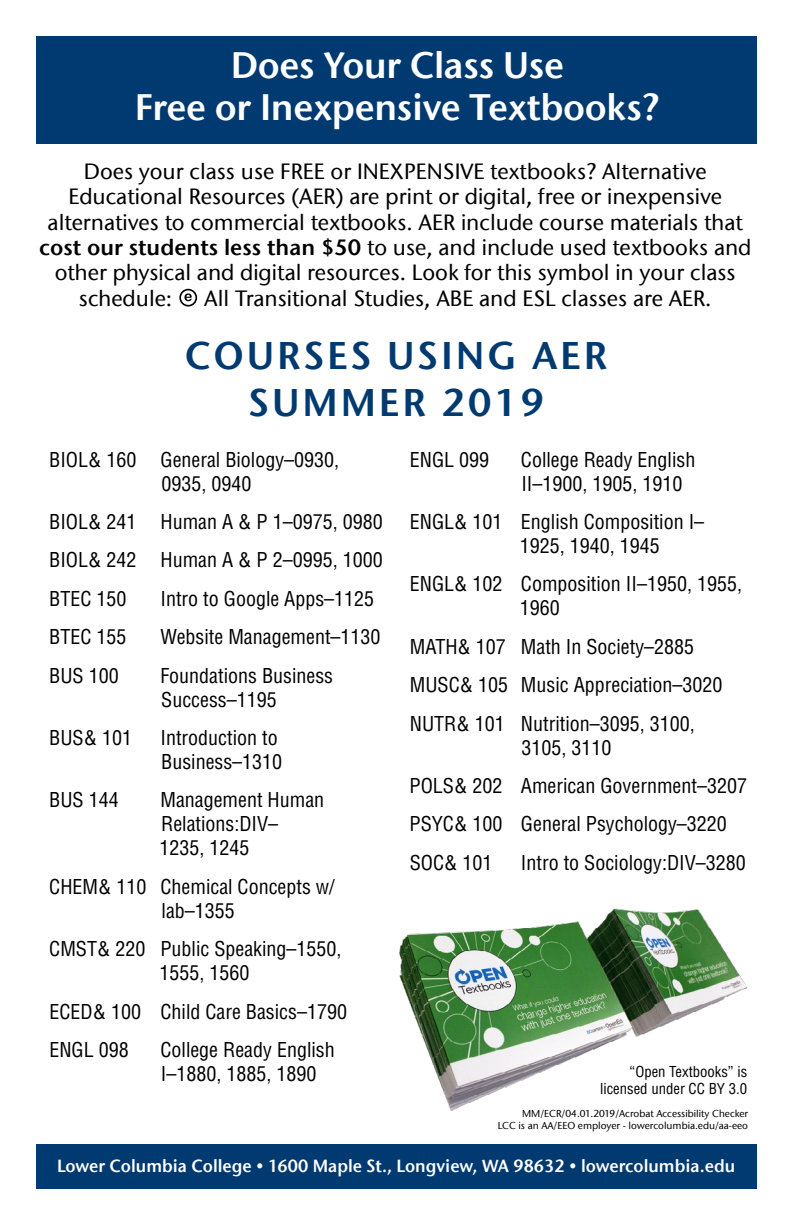
<style>
.page{position:relative;width:792px;height:1224px;background:#fff}
.page>*{position:absolute;margin:0;border:0;box-sizing:border-box;transform-origin:0 0}
.Section_Title{font:38.4px/46px "ITC Stone Sans Com Semi";letter-spacing:.075em;color:#003a70;text-align:center}
.t1{font:36.8px/42.2px "ITC Stone Sans Com Semi";letter-spacing:-.01em;color:#fff;text-align:center}
.t2{font:500 22px "ITC Stone Sans Com";color:#000}
.Calendar_regular{font:condensed 20px/24px "Helvetica";color:#000}
.t3{font:17.6px "ITC Stone Sans Com Semi";color:#fff;scale:.96 1}
.Calendar_regular-2{font:condensed 14.8px/17.6px "Helvetica";color:#000;text-align:right}
.t4{font:500 10px "ITC Stone Sans Com";color:#000}
.s1{font-family:"ITC Stone Sans Com Semi";font-weight:400}
</style>
<div class="page">
<img style="left:398px;top:908px;width:350px;height:203px">
<div style="left:36px;top:36px;width:720px;height:107px;background:#003a70"></div>
<div style="left:36px;top:1144px;width:720px;height:45px;background:#003a70"></div>
<svg style="left:180px;top:290px;width:16px;height:16px"></svg>
<div style="left:179px;top:289px;width:18px;height:18px;border:2px solid #000;border-radius:50%"></div>
<svg style="left:184px;top:293px;width:8px;height:8px"></svg>
<p class="t1" style="left:135px;top:44px;width:526px">Does Your Class Use<br>Free or Inexpensive Textbooks?</p>
<p class="t2" style="left:84px;top:158px;width:624px">Does your class use FREE or INEXPENSIVE textbooks? Alternative</p>
<p class="t2" style="left:68px;top:183px;width:655px">Educational Resources (AER) are print or digital, free or inexpensive</p>
<p class="t2" style="left:48px;top:209px;width:697px">alternatives to commercial textbooks. AER include course materials that</p>
<p class="t2" style="left:39px;top:234px;width:714px"><span class="s1">cost our students less than $50</span> to use, and include used textbooks and</p>
<p class="t2" style="left:55px;top:259px;width:682px">other physical and digital resources. Look for this symbol in your class</p>
<p class="t2" style="left:79px;top:285px;width:95px">schedule:</p>
<p class="t2" style="left:204px;top:285px;width:509px">All Transitional Studies, ABE and ESL classes are AER.</p>
<p class="Section_Title" style="left:185px;top:333px;width:424px">COURSES USING AER<br>SUMMER 2019</p>
<p class="Calendar_regular" style="left:161px;top:447px;width:179px;text-indent:-112px">BIOL&amp; 160 General Biology–0930,<br>0935, 0940</p>
<p class="Calendar_regular" style="left:49px;top:510px;width:335px">BIOL&amp; 241 Human A &amp; P 1–0975, 0980</p>
<p class="Calendar_regular" style="left:49px;top:548px;width:335px">BIOL&amp; 242 Human A &amp; P 2–0995, 1000</p>
<p class="Calendar_regular" style="left:49px;top:586px;width:79px">BTEC 150</p>
<p class="Calendar_regular" style="left:160px;top:586px;width:215px">Intro to Google Apps–1125</p>
<p class="Calendar_regular" style="left:49px;top:625px;width:79px">BTEC 155</p>
<p class="Calendar_regular" style="left:160px;top:625px;width:222px">Website Management–1130</p>
<p class="Calendar_regular" style="left:49px;top:663px;width:71px">BUS 100</p>
<p class="Calendar_regular" style="left:160px;top:663px;width:174px">Foundations Business<br>Success–1195</p>
<p class="Calendar_regular" style="left:49px;top:726px;width:84px">BUS&amp; 101</p>
<p class="Calendar_regular" style="left:160px;top:726px;width:123px">Introduction to<br>Business–1310</p>
<p class="Calendar_regular" style="left:49px;top:788px;width:71px">BUS 144</p>
<p class="Calendar_regular" style="left:159px;top:788px;width:166px">Management Human<br>Relations:DIV–<br>1235, 1245</p>
<p class="Calendar_regular" style="left:162px;top:874px;width:175px;text-indent:-112px">CHEM&amp; 110 Chemical Concepts w/ lab–1355</p>
<p class="Calendar_regular" style="left:159px;top:937px;width:184px;text-indent:-110px">CMST&amp; 220 Public Speaking–1550,<br>1555, 1560</p>
<p class="Calendar_regular" style="left:49px;top:999px;width:299px">ECED&amp; 100 Child Care Basics–1790</p>
<p class="Calendar_regular" style="left:49px;top:1038px;width:81px">ENGL 098</p>
<p class="Calendar_regular" style="left:160px;top:1038px;width:176px">College Ready English<br>I–1880, 1885, 1890</p>
<p class="Calendar_regular" style="left:410px;top:447px;width:81px">ENGL 099</p>
<p class="Calendar_regular" style="left:521px;top:447px;width:176px">College Ready English<br>II–1900, 1905, 1910</p>
<p class="Calendar_regular" style="left:520px;top:510px;width:186px;text-indent:-110px">ENGL&amp; 101 English Composition I–<br>1925, 1940, 1945</p>
<p class="Calendar_regular" style="left:520px;top:572px;width:224px;text-indent:-110px">ENGL&amp; 102 Composition II–1950, 1955,<br>1960</p>
<p class="Calendar_regular" style="left:410px;top:634px;width:286px">MATH&amp; 107 Math In Society–2885</p>
<p class="Calendar_regular" style="left:410px;top:673px;width:314px">MUSC&amp; 105 Music Appreciation–3020</p>
<p class="Calendar_regular" style="left:522px;top:711px;width:175px;text-indent:-112px">NUTR&amp; 101 Nutrition–3095, 3100,<br>3105, 3110</p>
<p class="Calendar_regular" style="left:410px;top:774px;width:339px">POLS&amp; 202 American Government–3207</p>
<p class="Calendar_regular" style="left:410px;top:812px;width:319px">PSYC&amp; 100 General Psychology–3220</p>
<p class="Calendar_regular" style="left:410px;top:850px;width:84px">SOC&amp; 101</p>
<p class="Calendar_regular" style="left:521px;top:850px;width:226px">Intro to Sociology:DIV–3280</p>
<p class="Calendar_regular-2" style="left:600px;top:1062px;width:149px">“Open Textbooks” is licensed under CC BY 3.0</p>
<p class="t4" style="left:522px;top:1107px;width:227px">MM/ECR/04.01.2019/Acrobat Accessibility Checker</p>
<p class="t4" style="left:498px;top:1119px;width:252px">LCC is an AA/EEO employer - lowercolumbia.edu/aa-eeo</p>
<p class="t3" style="left:57px;top:1155px;width:708px">Lower Columbia College • 1600 Maple St., Longview, WA 98632 • lowercolumbia.edu</p>
</div>
